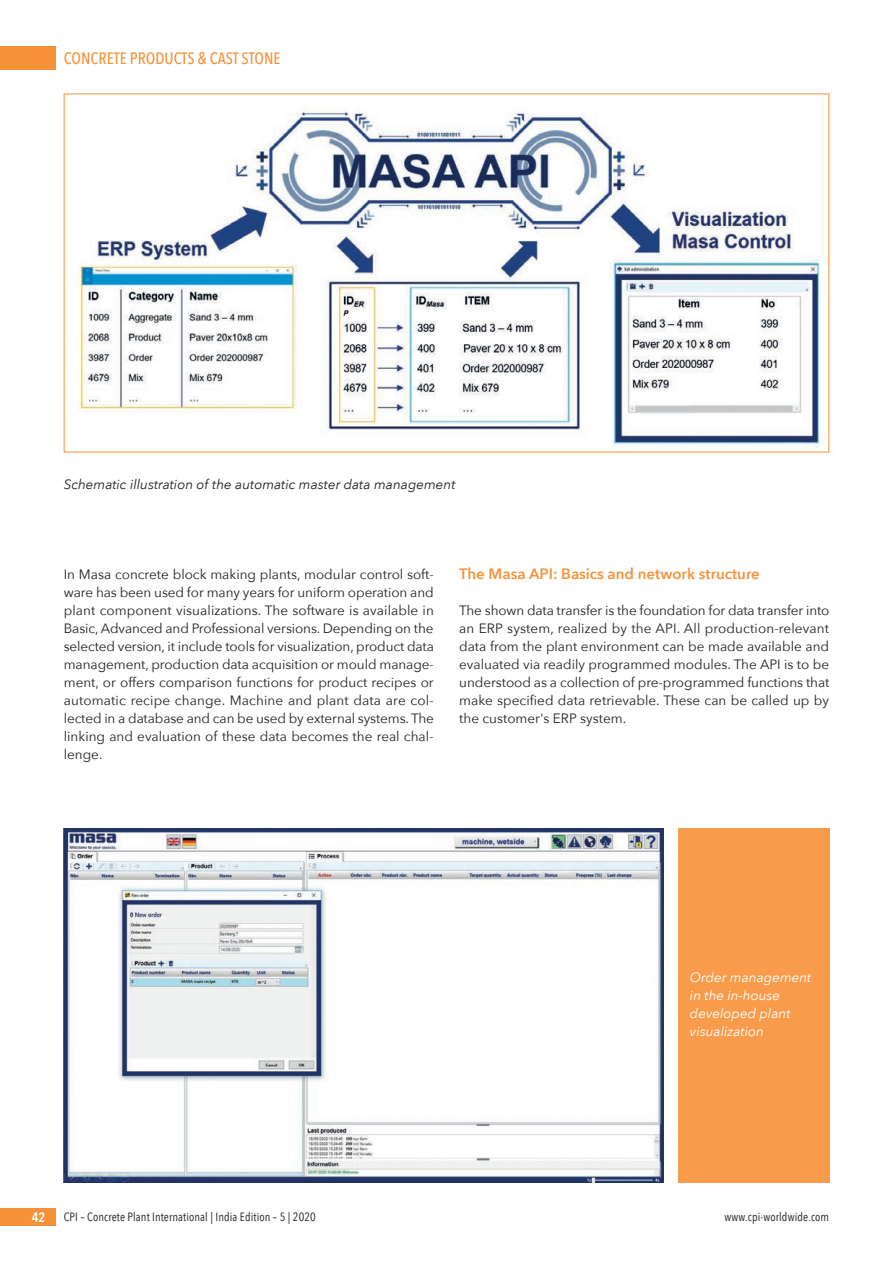
<style>
.page{position:relative;width:893px;height:1263px;background:#fff}
.page>*{position:absolute;margin:0;border:0;box-sizing:border-box;transform-origin:0 0}
.t1{font:500 16.5px "Avenir Next Condensed";color:#f69238}
.t2{font:600 15px "Avenir Next";color:#f69238}
.t3{font:13.5px/18px "Avenir Next";color:#231f20;text-align:justify}
.t4{font:italic 13.5px "Avenir Next";color:#231f20}
.t5{font:italic 13.5px/18px "Avenir Next";color:#fff}
.t6{font:600 13.5px "Avenir Next Condensed";color:#fff}
.t7{font:12px "Avenir Next Condensed";letter-spacing:.01em;color:#231f20}
</style>
<div class="page">
<div style="left:0;top:47px;width:55px;height:23px;background:#f69238"></div>
<div style="left:0;top:1208px;width:55px;height:18px;background:#f69238"></div>
<img style="left:78px;top:108px;width:741px;height:340px">
<img style="left:64px;top:828px;width:600px;height:354px">
<div style="left:678px;top:828px;width:151px;height:354px;background:#f89c4b"></div>
<p class="t1" style="left:64px;top:48px;width:218px">CONCRETE PRODUCTS &amp; CAST STONE</p>
<p class="t4" style="left:64px;top:472px;width:393px">Schematic illustration of the automatic master data management</p>
<p class="t3" style="left:64px;top:564px;width:372px">In Masa concrete block making plants, modular control soft&shy;ware has been used for many years for uniform operation and plant component visualizations. The software is available in Basic, Advanced and Professional versions. Depending on the selected version, it include tools for visualization, product data management, production data acquisition or mould manage&shy;ment, or offers comparison functions for product recipes or automatic recipe change. Machine and plant data are col&shy;lected in a database and can be used by external systems. The linking and evaluation of these data becomes the real chal&shy;lenge.</p>
<p class="t2" style="left:459px;top:560px;width:302px">The Masa API: Basics and network structure</p>
<p class="t3" style="left:459px;top:600px;width:372px">The shown data transfer is the foundation for data transfer into an ERP system, realized by the API. All production-relevant data from the plant environment can be made available and evaluated via readily programmed modules. The API is to be understood as a collection of pre-programmed functions that make specified data retrievable. These can be called up by the customer's ERP system.</p>
<p class="t5" style="left:690px;top:968px;width:123px">Order management in the in-house developed plant visualization</p>
<p class="t6" style="left:32px;top:1205px;width:15px">42</p>
<p class="t7" style="left:64px;top:1206px;width:254px">CPI – Concrete Plant International | India Edition – 5 | 2020</p>
<p class="t7" style="left:725px;top:1206px;width:106px">www.cpi-worldwide.com</p>
</div>
